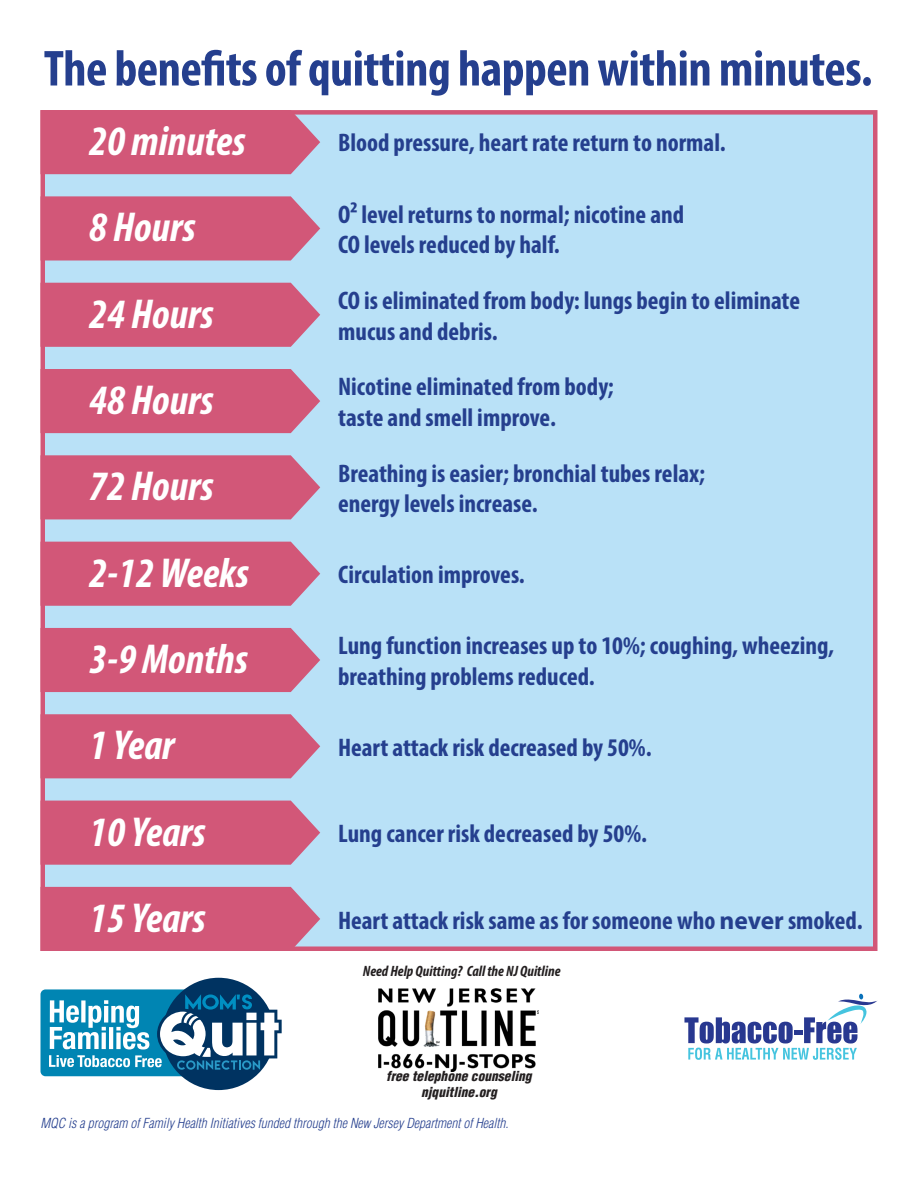
<style>
.page{position:relative;width:918px;height:1188px;background:#fff}
.page>*{position:absolute;margin:0;border:0;box-sizing:border-box;transform-origin:0 0}
.t1{font:700 condensed 51px "Myriad Pro";letter-spacing:-.01em;color:#253f8e}
.t2{font:italic 700 condensed 42px "Myriad Pro";color:#fff}
.what_happens{font:700 condensed 25.5px/30.6px "Myriad Pro";color:#253f8e}
.t3{font:italic 700 condensed 15px "Myriad Pro";color:#231f20}
.t4{font:italic 300 condensed 13.5px "Helvetica LT Std";color:#253f8e}
.what_happens-2{font:italic 900 condensed 13.5px "Helvetica LT Std";color:#231f20}
.s1{font-stretch:normal}
</style>
<div class="page">
<div style="left:43px;top:112px;width:832px;height:837px;background:#b9e1f7"></div>
<div style="left:40px;top:110px;width:280px;height:64px;background:#d25778"></div>
<svg style="left:40px;top:196px;width:280px;height:65px;background:#d05f7f"></svg>
<svg style="left:40px;top:283px;width:280px;height:64px;background:#d05e7e"></svg>
<div style="left:40px;top:369px;width:280px;height:64px;background:#d25778"></div>
<svg style="left:40px;top:455px;width:280px;height:64px;background:#d05e7e"></svg>
<svg style="left:40px;top:542px;width:280px;height:64px;background:#d05e7e"></svg>
<div style="left:40px;top:628px;width:280px;height:64px;background:#d25778"></div>
<svg style="left:40px;top:714px;width:280px;height:64px;background:#d05e7e"></svg>
<svg style="left:40px;top:801px;width:280px;height:64px;background:#d05e7e"></svg>
<div style="left:40px;top:887px;width:280px;height:64px;background:#d25778"></div>
<svg style="left:684px;top:994px;width:193px;height:66px"></svg>
<img style="left:379px;top:988px;width:160px;height:84px">
<div style="left:40px;top:989px;width:179px;height:87px;background:#0085b3;border-radius:5px"></div>
<div style="left:162px;top:978px;width:113px;height:112px;background:#003361;border-radius:50%"></div>
<svg style="left:49px;top:994px;width:233px;height:76px"></svg>
<p class="t1" style="left:44px;top:37px;width:830px">The benefits of quitting happen within minutes.</p>
<p class="t2" style="left:89px;top:115px;width:158px">20 minutes</p>
<p class="t2" style="left:89px;top:201px;width:108px">8 Hours</p>
<p class="t2" style="left:89px;top:288px;width:126px">24 Hours</p>
<p class="t2" style="left:89px;top:374px;width:126px">48 Hours</p>
<p class="t2" style="left:89px;top:460px;width:126px">72 Hours</p>
<p class="t2" style="left:89px;top:546px;width:161px">2-12 Weeks</p>
<p class="t2" style="left:89px;top:633px;width:160px">3-9 Months</p>
<p class="t2" style="left:89px;top:719px;width:87px">1 Year</p>
<p class="t2" style="left:89px;top:805px;width:118px">10 Years</p>
<p class="t2" style="left:89px;top:892px;width:118px">15 Years</p>
<p class="what_happens" style="left:338px;top:127px;width:389px">Blood pressure, heart rate return to normal.</p>
<p class="what_happens" style="left:338px;top:198px;width:348px">O² level returns to normal; nicotine and<br>CO levels reduced by half.</p>
<p class="what_happens" style="left:338px;top:285px;width:463px">CO is eliminated from body: lungs begin to eliminate mucus and debris.</p>
<p class="what_happens" style="left:338px;top:371px;width:277px">Nicotine eliminated from body; taste and smell improve.</p>
<p class="what_happens" style="left:338px;top:457px;width:369px">Breathing is easier; bronchial tubes relax; energy levels increase.</p>
<p class="what_happens" style="left:338px;top:559px;width:188px">Circulation improves.</p>
<p class="what_happens" style="left:338px;top:630px;width:497px">Lung function increases up to 10%; coughing, wheezing, breathing problems reduced.</p>
<p class="what_happens" style="left:338px;top:732px;width:315px">Heart attack risk decreased by 50%.</p>
<p class="what_happens" style="left:338px;top:818px;width:310px">Lung cancer risk decreased by 50%.</p>
<p class="what_happens" style="left:338px;top:904px;width:526px">Heart attack risk same as for someone who <span class="s1">never</span> smoked.</p>
<p class="t3" style="left:363px;top:962px;width:199px">Need Help Quitting? Call the NJ Quitline</p>
<p class="what_happens-2" style="left:386px;top:1068px;width:147px">free telephone counseling</p>
<p class="what_happens-2" style="left:421px;top:1084px;width:77px">njquitline.org</p>
<p class="t4" style="left:40px;top:1115px;width:469px">MQC is a program of Family Health Initiatives funded through the New Jersey Department of Health.</p>
</div>
